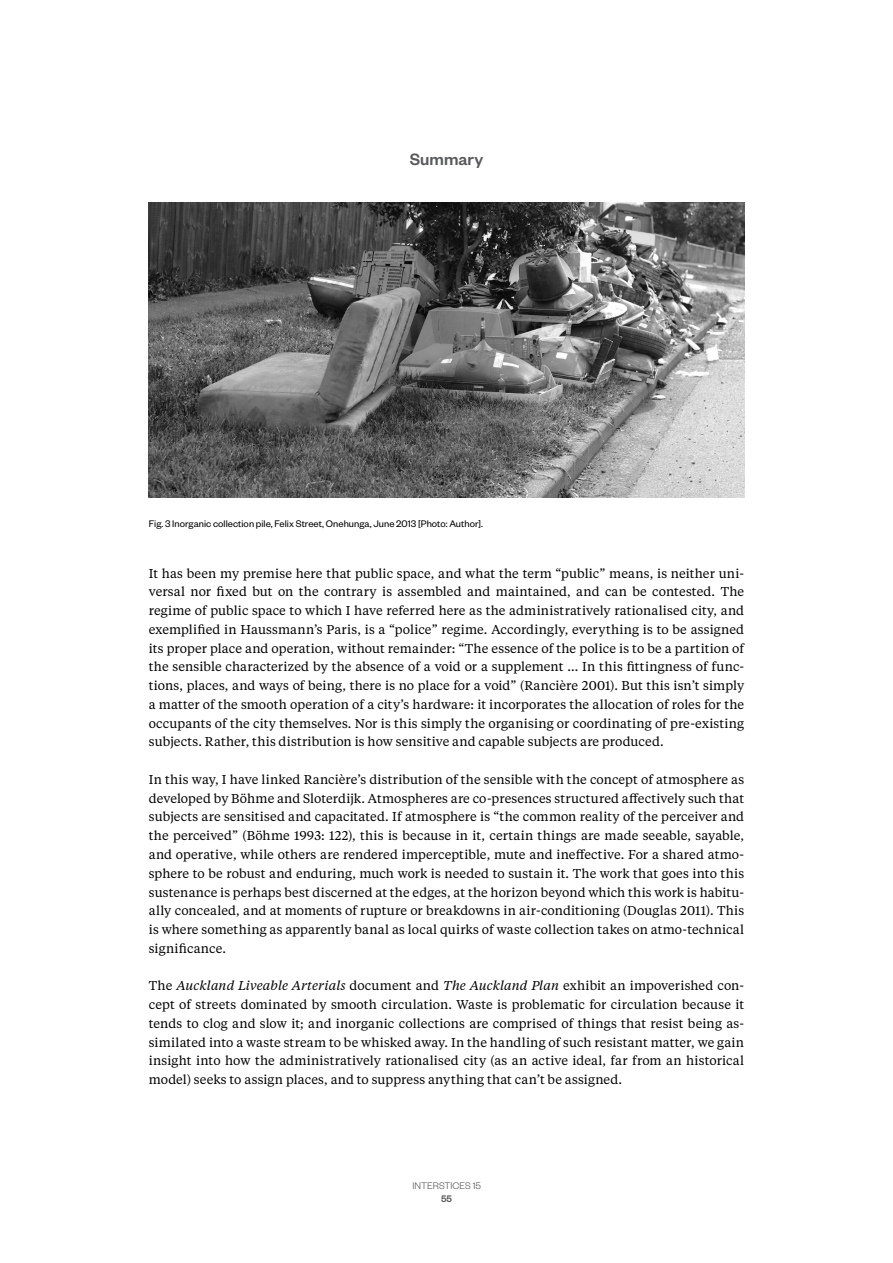
<style>
.page{position:relative;width:893px;height:1263px;background:#fff}
.page>*{position:absolute;margin:0;border:0;box-sizing:border-box;transform-origin:0 0}
.t1{font:500 18px "Founders Grotesk";color:#58595b}
.t2{font:12.75px/18.8px "Tiempos Text";letter-spacing:.01em;color:#000;text-align:justify}
.t3{font:10.5px "Founders Grotesk";letter-spacing:.005em;color:#000}
.t4{font:300 10.5px "Founders Grotesk";color:#58595b}
.t5{font:500 10.5px "Founders Grotesk";color:#58595b}
.s1{font-style:italic}
</style>
<div class="page">
<img style="left:149px;top:203px;width:595px;height:295px">
<h1 class="t1" style="left:410px;top:148px;width:75px">Summary</h1>
<p class="t3" style="left:149px;top:517px;width:336px">Fig. 3 Inorganic collection pile, Felix Street, Onehunga, June 2013 [Photo: Author].</p>
<p class="t2" style="left:149px;top:563px;width:597px">It has been my premise here that public space, and what the term “public” means, is neither uni&shy;versal nor fixed but on the contrary is assembled and maintained, and can be contested. The regime of public space to which I have referred here as the administratively rationalised city, and exemplified in Haussmann’s Paris, is a “police” regime. Accordingly, everything is to be assigned its proper place and operation, without remainder: “The essence of the police is to be a partition of the sensible characterized by the absence of a void or a supplement … In this fittingness of func&shy;tions, places, and ways of being, there is no place for a void” (Rancière 2001). But this isn’t simply a matter of the smooth operation of a city’s hardware: it incorporates the allocation of roles for the occupants of the city themselves. Nor is this simply the organising or coordinating of pre-existing subjects. Rather, this distribution is how sensitive and capable subjects are produced.</p>
<p class="t2" style="left:149px;top:769px;width:597px">In this way, I have linked Rancière’s distribution of the sensible with the concept of atmosphere as developed by Böhme and Sloterdijk. Atmospheres are co-presences structured affectively such that subjects are sensitised and capacitated. If atmosphere is “the common reality of the perceiver and the perceived” (Böhme 1993: 122), this is because in it, certain things are made seeable, sayable, and operative, while others are rendered imperceptible, mute and ineffective. For a shared atmo&shy;sphere to be robust and enduring, much work is needed to sustain it. The work that goes into this sustenance is perhaps best discerned at the edges, at the horizon beyond which this work is habitu&shy;ally concealed, and at moments of rupture or breakdowns in air-conditioning (Douglas 2011). This is where something as apparently banal as local quirks of waste collection takes on atmo-technical significance.</p>
<p class="t2" style="left:149px;top:976px;width:597px">The <span class="s1">Auckland Liveable Arterials</span> document and <span class="s1">The Auckland Plan</span> exhibit an impoverished con&shy;cept of streets dominated by smooth circulation. Waste is problematic for circulation because it tends to clog and slow it; and inorganic collections are comprised of things that resist being as&shy;similated into a waste stream to be whisked away. In the handling of such resistant matter, we gain insight into how the administratively rationalised city (as an active ideal, far from an historical model) seeks to assign places, and to suppress anything that can’t be assigned.</p>
<p class="t4" style="left:412px;top:1179px;width:70px">INTERSTICES 15</p>
<p class="t5" style="left:441px;top:1192px;width:13px">55</p>
</div>
